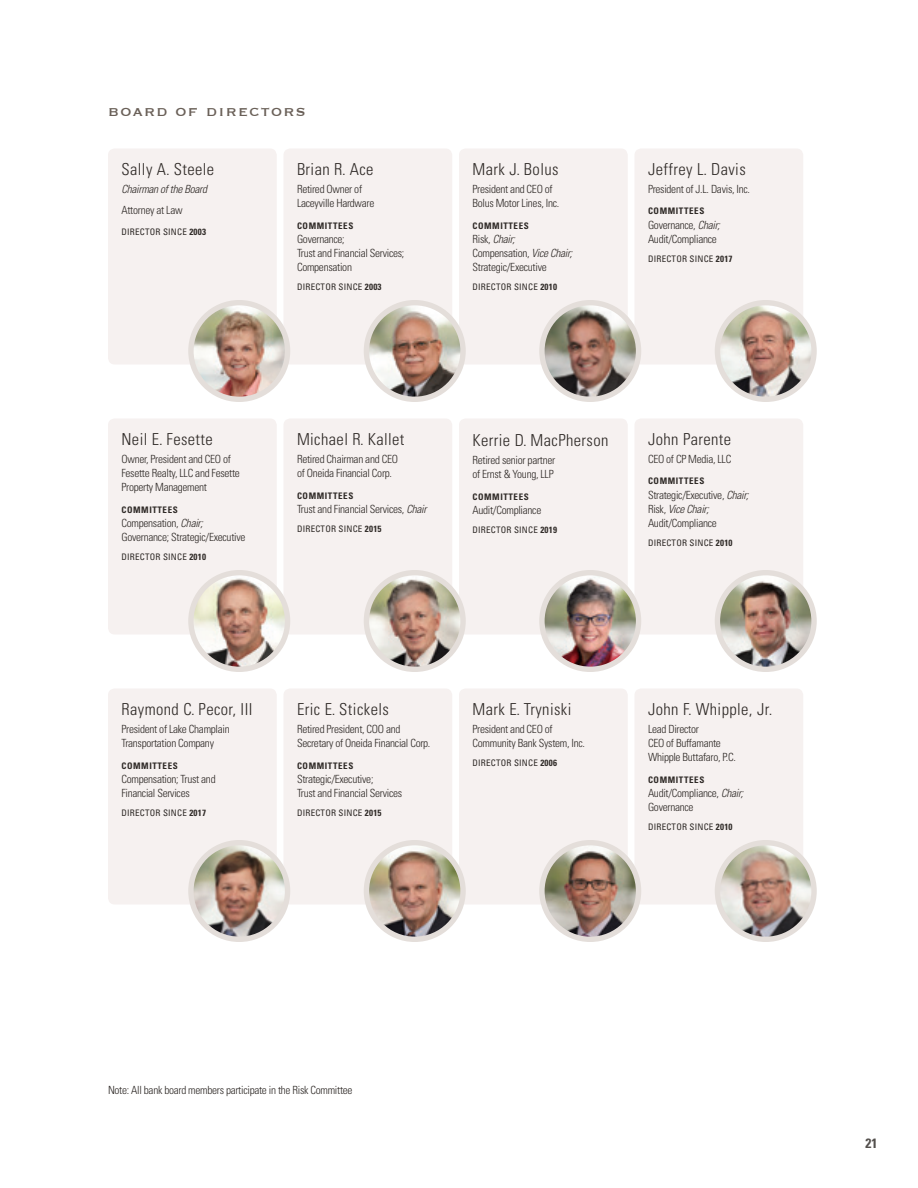
<style>
.page{position:relative;width:918px;height:1188px;background:#fff}
.page>*{position:absolute;margin:0;border:0;box-sizing:border-box;transform-origin:0 0}
.t1{font:18px "Copperplate";letter-spacing:.075em;color:#6a6058}
.t2{font:300 condensed 16.5px "Univers";letter-spacing:.025em;color:#2e2926}
.t3{font:700 condensed 13.5px "Univers";color:#534f4c}
.t4{font:300 condensed 11.25px/14.2px "Univers";letter-spacing:-.025em;color:#2e2926}
.t5{font:italic 300 condensed 11.25px "Univers";letter-spacing:-.025em;color:#2e2926}
.t6{font:condensed 9px "Univers";letter-spacing:.025em;color:#2e2926}
.t7{font:700 condensed 9px "Univers";letter-spacing:.065em;color:#2e2926}
.s1{font-weight:700}
.s2{font-style:italic}
</style>
<div class="page">
<div style="left:108px;top:148px;width:169px;height:216px;background:#f6f1f0;border-radius:7px"></div>
<div style="left:108px;top:418px;width:169px;height:216px;background:#f6f1f0;border-radius:7px"></div>
<div style="left:108px;top:688px;width:169px;height:216px;background:#f6f1f0;border-radius:7px"></div>
<div style="left:284px;top:148px;width:168px;height:216px;background:#f6f1f0;border-radius:7px"></div>
<div style="left:284px;top:418px;width:168px;height:216px;background:#f6f1f0;border-radius:7px"></div>
<div style="left:284px;top:688px;width:168px;height:216px;background:#f6f1f0;border-radius:7px"></div>
<div style="left:459px;top:148px;width:169px;height:216px;background:#f6f1f0;border-radius:7px"></div>
<div style="left:459px;top:418px;width:169px;height:216px;background:#f6f1f0;border-radius:7px"></div>
<div style="left:459px;top:688px;width:169px;height:216px;background:#f6f1f0;border-radius:7px"></div>
<div style="left:634px;top:148px;width:169px;height:216px;background:#f6f1f0;border-radius:7px"></div>
<div style="left:634px;top:418px;width:169px;height:216px;background:#f6f1f0;border-radius:7px"></div>
<div style="left:634px;top:688px;width:169px;height:216px;background:#f6f1f0;border-radius:7px"></div>
<img style="left:717px;top:303px;width:97px;height:96px;border-radius:48px">
<div style="left:715px;top:300px;width:102px;height:102px;border:5px solid #e4deda;border-radius:50%"></div>
<img style="left:191px;top:843px;width:97px;height:96px;border-radius:48px">
<div style="left:188px;top:840px;width:102px;height:102px;border:5px solid #e4deda;border-radius:50%"></div>
<img style="left:542px;top:303px;width:97px;height:96px;border-radius:48px">
<div style="left:539px;top:300px;width:102px;height:102px;border:5px solid #e4deda;border-radius:50%"></div>
<img style="left:717px;top:573px;width:97px;height:96px;border-radius:48px">
<div style="left:715px;top:570px;width:102px;height:102px;border:5px solid #e4deda;border-radius:50%"></div>
<img style="left:717px;top:843px;width:97px;height:96px;border-radius:48px">
<div style="left:715px;top:840px;width:102px;height:102px;border:5px solid #e4deda;border-radius:50%"></div>
<img style="left:366px;top:303px;width:97px;height:96px;border-radius:48px">
<div style="left:364px;top:300px;width:102px;height:102px;border:5px solid #e4deda;border-radius:50%"></div>
<img style="left:366px;top:573px;width:97px;height:96px;border-radius:48px">
<div style="left:364px;top:570px;width:102px;height:102px;border:5px solid #e4deda;border-radius:50%"></div>
<img style="left:545px;top:576px;width:93px;height:92px">
<div style="left:539px;top:570px;width:102px;height:102px;border:5px solid #e4deda;border-radius:50%"></div>
<img style="left:542px;top:843px;width:97px;height:96px;border-radius:48px">
<div style="left:539px;top:840px;width:102px;height:102px;border:5px solid #e4deda;border-radius:50%"></div>
<img style="left:191px;top:303px;width:97px;height:96px;border-radius:48px">
<div style="left:188px;top:300px;width:102px;height:102px;border:5px solid #e4deda;border-radius:50%"></div>
<img style="left:191px;top:573px;width:97px;height:96px;border-radius:48px">
<div style="left:188px;top:570px;width:102px;height:102px;border:5px solid #e4deda;border-radius:50%"></div>
<img style="left:366px;top:843px;width:97px;height:96px;border-radius:48px">
<div style="left:364px;top:840px;width:102px;height:102px;border:5px solid #e4deda;border-radius:50%"></div>
<p class="t1" style="left:108px;top:99px;width:199px">board of directors</p>
<p class="t2" style="left:122px;top:159px;width:94px">Sally A. Steele</p>
<p class="t5" style="left:122px;top:182px;width:87px">Chairman of the Board</p>
<p class="t4" style="left:122px;top:203px;width:63px">Attorney at Law</p>
<p class="t6" style="left:122px;top:227px;width:86px">DIRECTOR SINCE <span class="s1">2003</span></p>
<p class="t2" style="left:297px;top:159px;width:78px">Brian R. Ace</p>
<p class="t4" style="left:297px;top:182px;width:79px">Retired Owner of<br>Laceyville Hardware</p>
<p class="t7" style="left:297px;top:220px;width:58px">COMMITTEES</p>
<p class="t4" style="left:297px;top:232px;width:109px">Governance;<br>Trust and Financial Services;<br>Compensation</p>
<p class="t6" style="left:297px;top:281px;width:86px">DIRECTOR SINCE <span class="s1">2003</span></p>
<p class="t2" style="left:472px;top:159px;width:88px">Mark J. Bolus</p>
<p class="t4" style="left:472px;top:182px;width:88px">President and CEO of<br>Bolus Motor Lines, Inc.</p>
<p class="t7" style="left:472px;top:220px;width:58px">COMMITTEES</p>
<p class="t4" style="left:472px;top:232px;width:101px">Risk, <span class="s2">Chair;<br></span>Compensation, <span class="s2">Vice Chair;<br></span>Strategic/Executive</p>
<p class="t6" style="left:472px;top:281px;width:86px">DIRECTOR SINCE <span class="s1">2010</span></p>
<p class="t2" style="left:648px;top:159px;width:99px">Jeffrey L. Davis</p>
<p class="t4" style="left:648px;top:182px;width:104px">President of J.L. Davis, Inc.</p>
<p class="t7" style="left:648px;top:206px;width:58px">COMMITTEES</p>
<p class="t4" style="left:648px;top:218px;width:74px">Governance, <span class="s2">Chair;<br></span>Audit/Compliance</p>
<p class="t6" style="left:648px;top:253px;width:86px">DIRECTOR SINCE <span class="s1">2017</span></p>
<p class="t2" style="left:122px;top:429px;width:93px">Neil E. Fesette</p>
<p class="t4" style="left:122px;top:452px;width:120px">Owner, President and CEO of<br>Fesette Realty, LLC and Fesette<br>Property Management</p>
<p class="t7" style="left:122px;top:504px;width:58px">COMMITTEES</p>
<p class="t4" style="left:122px;top:516px;width:126px">Compensation, <span class="s2">Chair;<br></span>Governance; Strategic/Executive</p>
<p class="t6" style="left:122px;top:551px;width:86px">DIRECTOR SINCE <span class="s1">2010</span></p>
<p class="t2" style="left:297px;top:429px;width:109px">Michael R. Kallet</p>
<p class="t4" style="left:297px;top:452px;width:102px">Retired Chairman and CEO of Oneida Financial Corp.</p>
<p class="t7" style="left:297px;top:490px;width:58px">COMMITTEES</p>
<p class="t4" style="left:297px;top:502px;width:131px">Trust and Financial Services, <span class="s2">Chair</span></p>
<p class="t6" style="left:297px;top:523px;width:86px">DIRECTOR SINCE <span class="s1">2015</span></p>
<p class="t2" style="left:472px;top:431px;width:137px">Kerrie D. MacPherson</p>
<p class="t4" style="left:472px;top:453px;width:84px">Retired senior partner of Ernst &amp; Young, LLP</p>
<p class="t7" style="left:472px;top:491px;width:58px">COMMITTEES</p>
<p class="t4" style="left:472px;top:503px;width:70px">Audit/Compliance</p>
<p class="t6" style="left:472px;top:524px;width:86px">DIRECTOR SINCE <span class="s1">2019</span></p>
<p class="t2" style="left:648px;top:429px;width:85px">John Parente</p>
<p class="t4" style="left:648px;top:452px;width:85px">CEO of CP Media, LLC</p>
<p class="t7" style="left:648px;top:476px;width:58px">COMMITTEES</p>
<p class="t4" style="left:648px;top:488px;width:102px">Strategic/Executive, <span class="s2">Chair;<br></span>Risk, <span class="s2">Vice Chair;<br></span>Audit/Compliance</p>
<p class="t6" style="left:648px;top:537px;width:86px">DIRECTOR SINCE <span class="s1">2010</span></p>
<p class="t2" style="left:122px;top:699px;width:132px">Raymond C. Pecor, III</p>
<p class="t4" style="left:122px;top:722px;width:110px">President of Lake Champlain<br>Transportation Company</p>
<p class="t7" style="left:122px;top:760px;width:58px">COMMITTEES</p>
<p class="t4" style="left:122px;top:772px;width:96px">Compensation; Trust and<br>Financial Services</p>
<p class="t6" style="left:122px;top:807px;width:86px">DIRECTOR SINCE <span class="s1">2017</span></p>
<p class="t2" style="left:297px;top:699px;width:93px">Eric E. Stickels</p>
<p class="t4" style="left:297px;top:722px;width:135px">Retired President, COO and<br>Secretary of Oneida Financial Corp.</p>
<p class="t7" style="left:297px;top:760px;width:58px">COMMITTEES</p>
<p class="t4" style="left:297px;top:772px;width:107px">Strategic/Executive;<br>Trust and Financial Services</p>
<p class="t6" style="left:297px;top:807px;width:86px">DIRECTOR SINCE <span class="s1">2015</span></p>
<p class="t2" style="left:472px;top:699px;width:100px">Mark E. Tryniski</p>
<p class="t4" style="left:472px;top:722px;width:114px">President and CEO of<br>Community Bank System, Inc.</p>
<p class="t6" style="left:472px;top:757px;width:86px">DIRECTOR SINCE <span class="s1">2006</span></p>
<p class="t2" style="left:648px;top:699px;width:126px">John F. Whipple, Jr.</p>
<p class="t4" style="left:648px;top:722px;width:89px">Lead Director<br>CEO of Buffamante<br>Whipple Buttafaro, P.C.</p>
<p class="t7" style="left:648px;top:774px;width:58px">COMMITTEES</p>
<p class="t4" style="left:648px;top:786px;width:97px">Audit/Compliance, <span class="s2">Chair;<br></span>Governance</p>
<p class="t6" style="left:648px;top:821px;width:86px">DIRECTOR SINCE <span class="s1">2010</span></p>
<p class="t4" style="left:108px;top:1082px;width:246px">Note: All bank board members participate in the Risk Committee</p>
<p class="t3" style="left:866px;top:1134px;width:13px">21</p>
</div>
